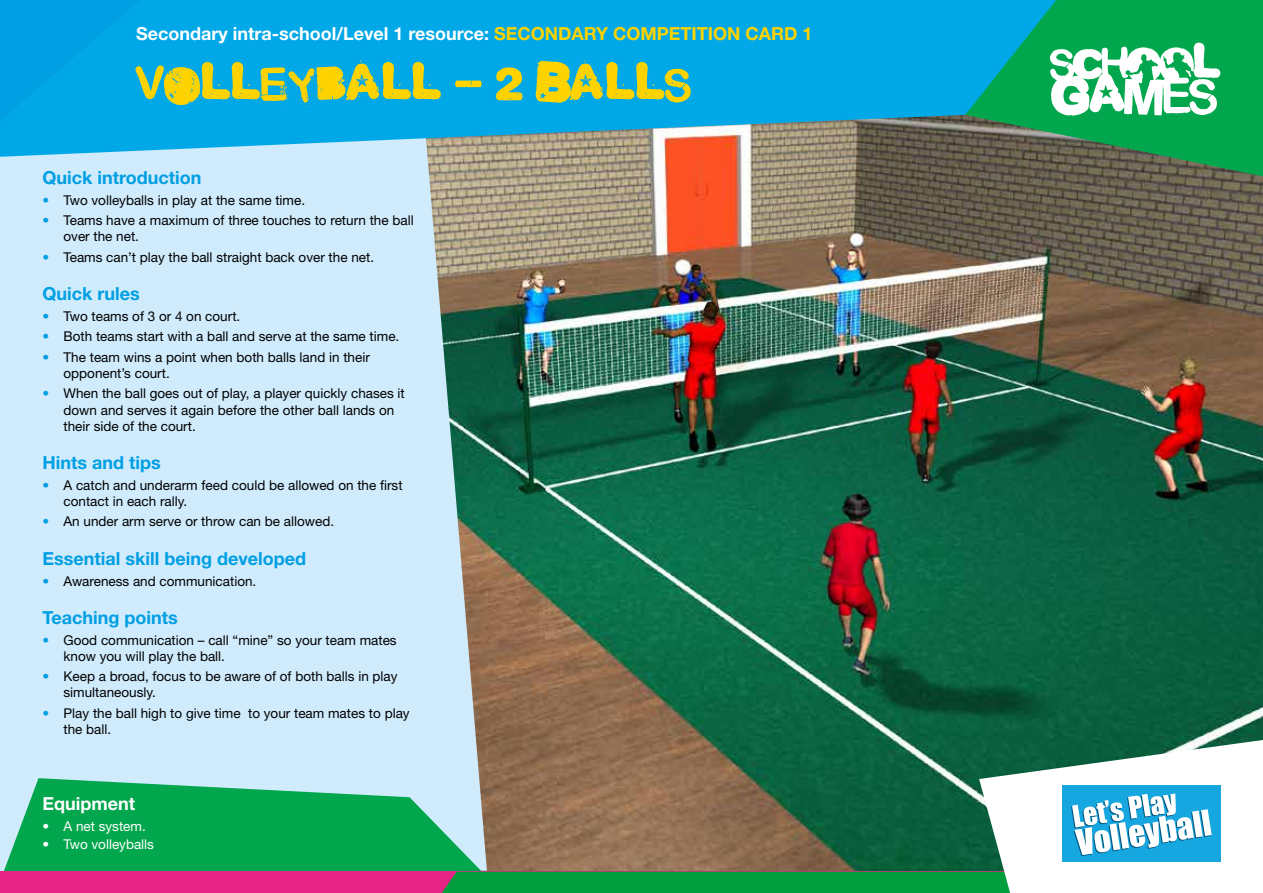
<style>
.page{position:relative;width:1263px;height:893px;background:#fff}
.page>*{position:absolute;margin:0;border:0;box-sizing:border-box;transform-origin:0 0}
.t1{font:52.5px "Malgecito";letter-spacing:.02em;color:#ffd300}
.t2{font:700 18px "Helvetica Neue";color:#009fe3}
.t3{font:700 18px "Helvetica Neue";color:#fff}
.t4{font:13.5px/16.2px "Helvetica Neue";color:#000}
.t5{font:13.5px "Helvetica Neue";color:#fff}
.s1{color:#ffd300}
.s2{color:#009fe3}
</style>
<div class="page">
<img style="left:487px;top:157px;width:776px;height:583px">
<div style="left:0;top:157px;width:487px;height:621px;background:#cfebfc"></div>
<svg style="left:0;top:0;width:965px;height:157px;background:#19a6d9"></svg>
<svg style="left:0;top:0;width:140px;height:121px;background:#00a3e4"></svg>
<svg style="left:965px;top:0;width:298px;height:176px;background:#189661"></svg>
<svg style="left:0;top:778px;width:442px;height:94px;background:#25af69"></svg>
<div style="left:0;top:872px;width:1263px;height:21px;background:#e72486"></div>
<svg style="left:1050px;top:43px;width:170px;height:73px"></svg>
<svg style="left:442px;top:740px;width:821px;height:153px"></svg>
<h2 class="t3" style="left:136px;top:23px;width:678px">Secondary intra-school/Level 1 resource: <span class="s1">SECONDARY COMPETITION CARD 1</span></h2>
<h1 class="t1" style="left:136px;top:52px;width:556px">VOLLEYBALL - 2 BALLS</h1>
<h2 class="t2" style="left:43px;top:167px;width:160px">Quick introduction</h2>
<p class="t4" style="left:43px;top:192px;width:264px"><span class="s2">•</span> Two volleyballs in play at the same time.</p>
<p class="t4" style="left:64px;top:212px;width:352px;text-indent:-21px"><span class="s2">•</span> Teams have a maximum of three touches to return the ball over the net.</p>
<p class="t4" style="left:43px;top:249px;width:333px"><span class="s2">•</span> Teams can’t play the ball straight back over the net.</p>
<h2 class="t2" style="left:43px;top:283px;width:99px">Quick rules</h2>
<p class="t4" style="left:43px;top:308px;width:199px"><span class="s2">•</span> Two teams of 3 or 4 on court.</p>
<p class="t4" style="left:43px;top:328px;width:358px"><span class="s2">•</span> Both teams start with a ball and serve at the same time.</p>
<p class="t4" style="left:64px;top:349px;width:308px;text-indent:-21px"><span class="s2">•</span> The team wins a point when both balls land in their opponent’s court.</p>
<p class="t4" style="left:64px;top:385px;width:343px;text-indent:-21px"><span class="s2">•</span> When the ball goes out of play, a player quickly chases it down and serves it again before the other ball lands on their side of the court.</p>
<h2 class="t2" style="left:43px;top:452px;width:120px">Hints and tips</h2>
<p class="t4" style="left:64px;top:477px;width:341px;text-indent:-21px"><span class="s2">•</span> A catch and underarm feed could be allowed on the first contact in each rally.</p>
<p class="t4" style="left:43px;top:513px;width:293px"><span class="s2">•</span> An under arm serve or throw can be allowed.</p>
<h2 class="t2" style="left:43px;top:547px;width:265px">Essential skill being developed</h2>
<p class="t4" style="left:43px;top:572px;width:215px"><span class="s2">•</span> Awareness and communication.</p>
<h2 class="t2" style="left:43px;top:607px;width:137px">Teaching points</h2>
<p class="t4" style="left:64px;top:631px;width:335px;text-indent:-21px"><span class="s2">•</span> Good communication – call “mine” so your team mates know you will play the ball.</p>
<p class="t4" style="left:64px;top:668px;width:336px;text-indent:-21px"><span class="s2">•</span> Keep a broad, focus to be aware of of both balls in play simultaneously.</p>
<p class="t4" style="left:64px;top:705px;width:348px;text-indent:-21px"><span class="s2">•</span> Play the ball high to give time to your team mates to play the ball.</p>
<h2 class="t3" style="left:43px;top:792px;width:94px">Equipment</h2>
<p class="t5" style="left:43px;top:818px;width:105px">• A net system.</p>
<p class="t5" style="left:43px;top:836px;width:113px">• Two volleyballs</p>
</div>
